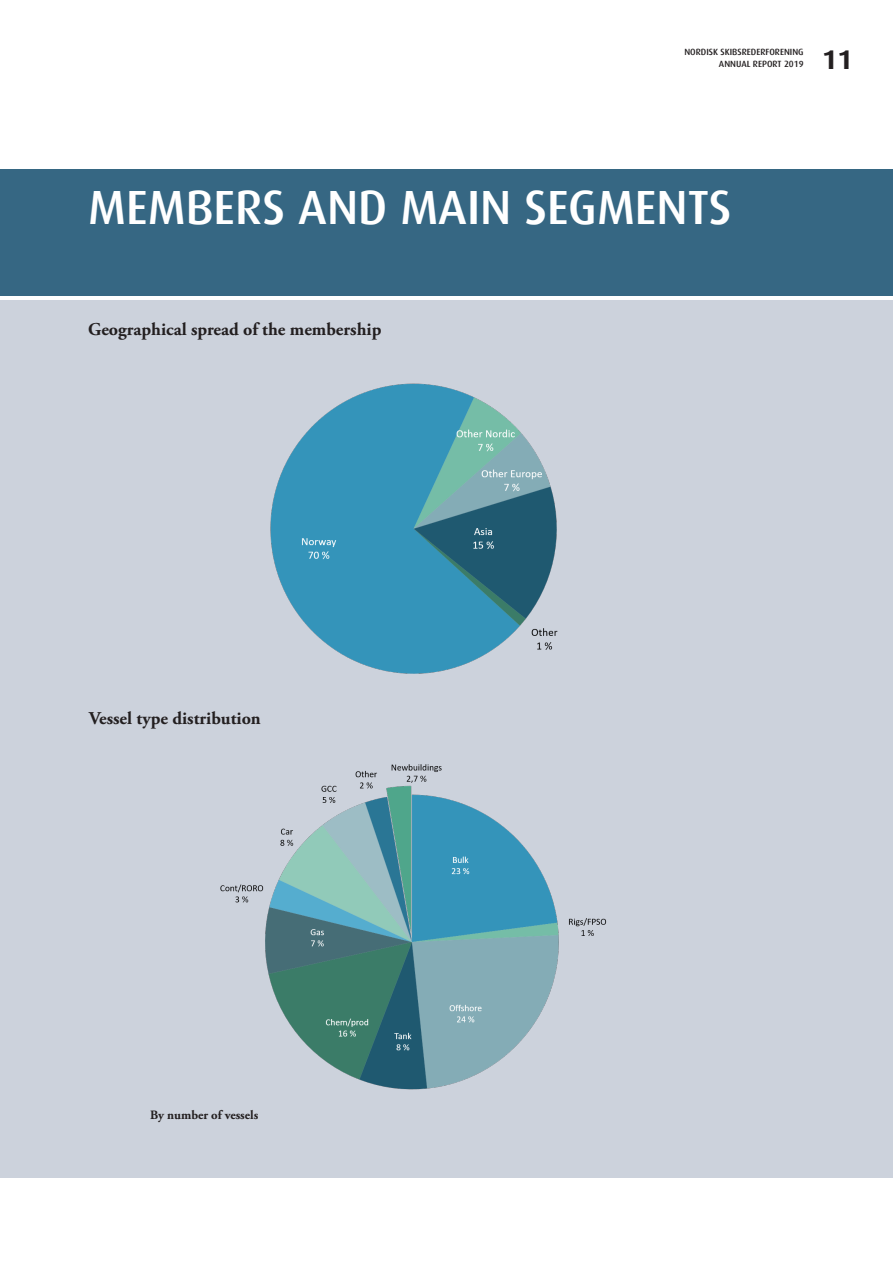
<style>
.page{position:relative;width:893px;height:1263px;background:#fff}
.page>*{position:absolute;margin:0;border:0;box-sizing:border-box;transform-origin:0 0}
._02-Tittel_regnskap{font:500 48px "Dax";color:#fff}
._00-Paginering{font:700 27px "Dax";color:#231f20}
._03-Brødtekst_Legal{font:700 18px "Adobe Garamond Pro";color:#231f20}
._03-Brødtekst_Legal-2{font:700 12.75px "Adobe Garamond Pro";color:#231f20}
._00-Dokumentinfo{font:500 9px "Dax";color:#231f20}
</style>
<div class="page">
<div style="left:0;top:169px;width:893px;height:127px;background:#366783"></div>
<div style="left:0;top:300px;width:893px;height:878px;background:#ccd2dc"></div>
<img style="left:270px;top:383px;width:288px;height:291px">
<img style="left:220px;top:764px;width:387px;height:326px">
<p class="_00-Dokumentinfo" style="left:684px;top:47px;width:121px">NORDISK SKIBSREDERFORENING</p>
<p class="_00-Dokumentinfo" style="left:719px;top:59px;width:86px">ANNUAL REPORT 2019</p>
<p class="_00-Paginering" style="left:822px;top:45px;width:32px">11</p>
<p class="_02-Tittel_regnskap" style="left:88px;top:181px;width:645px">MEMBERS AND MAIN SEGMENTS</p>
<p class="_03-Brødtekst_Legal" style="left:88px;top:319px;width:295px">Geographical spread of the membership</p>
<p class="_03-Brødtekst_Legal" style="left:89px;top:708px;width:173px">Vessel type distribution</p>
<p class="_03-Brødtekst_Legal-2" style="left:150px;top:1108px;width:110px">By number of vessels</p>
</div>
